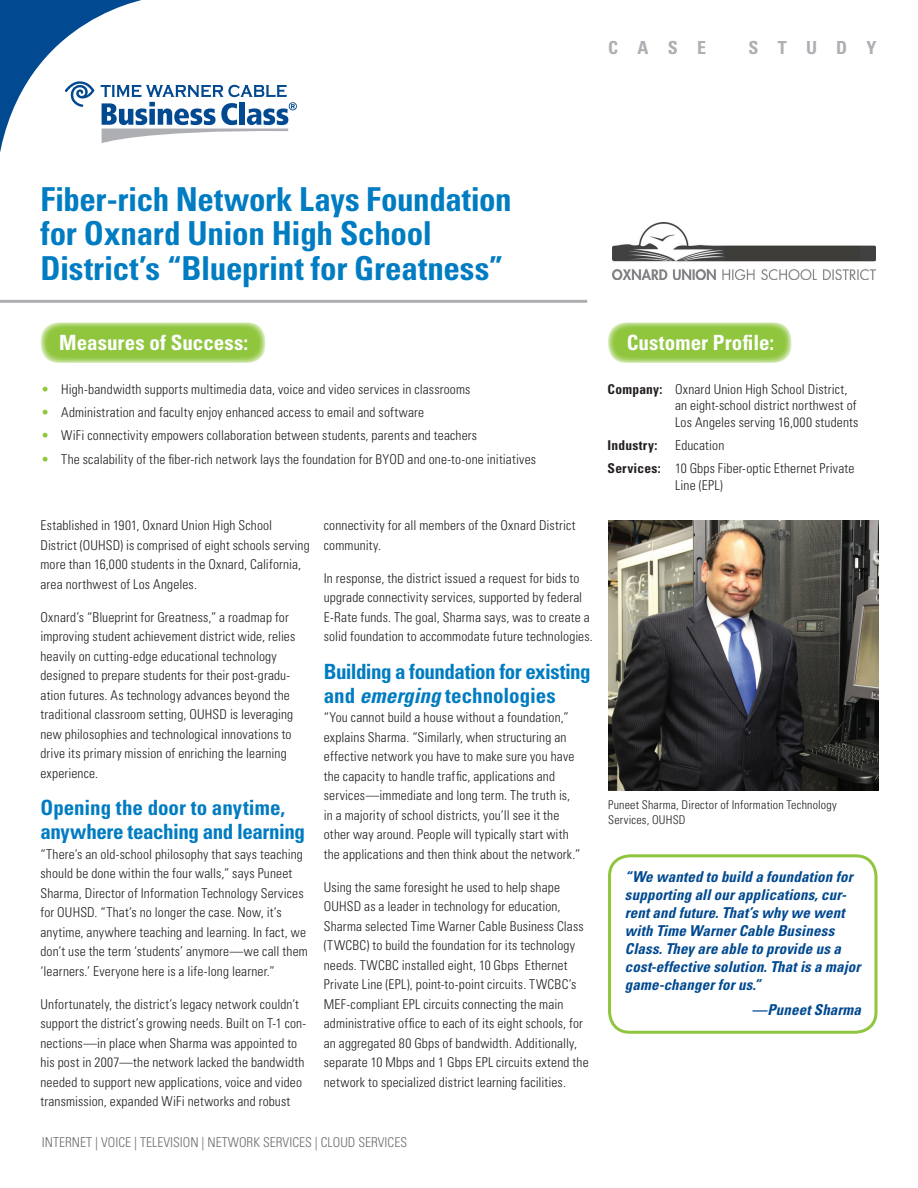
<style>
.page{position:relative;width:918px;height:1188px;background:#fff}
.page>*{position:absolute;margin:0;border:0;box-sizing:border-box;transform-origin:0 0}
.Headlines{font:700 condensed 33px/34.5px "Univers LT Std";letter-spacing:-.01em;color:#007cc2}
.Subheads{font:700 condensed 21px/24px "Univers LT Std";letter-spacing:-.015em;color:#007cc2}
.Success_Head{font:700 condensed 21px "Univers LT Std";letter-spacing:.005em;color:#fff}
.Eyebrow_Text{font:700 condensed 18px "Univers LT Std";letter-spacing:1.07em;color:#adafb3}
.Quotation_Text{font:italic 700 condensed 15px/18px "Univers LT Std";letter-spacing:.01em;color:#014990}
.Attribution_Text{font:italic 700 condensed 15px "Univers LT Std";letter-spacing:.01em;color:#014990}
.Text{font:300 condensed 13.5px/19.5px "Univers LT Std";letter-spacing:.01em;color:#231f20}
.Success_Text{font:300 condensed 13.5px "Univers LT Std";letter-spacing:.01em;color:#231f20}
.Profile_Text{font:300 condensed 13.5px/16.5px "Univers LT Std";letter-spacing:.015em;color:#231f20}
.t1{font:300 condensed 13.5px "Univers LT Std";color:#6c6d70}
.Profile_Text-2{font:700 condensed 13.5px "Univers LT Std";letter-spacing:.02em;color:#231f20}
.Photo_Caption{font:300 condensed 12px/15px "Univers LT Std";letter-spacing:.015em;color:#231f20}
.s1{color:#8fc63e}
.s2{font-style:italic}
.s3{font-weight:700}
</style>
<div class="page">
<svg style="left:213px;top:85px;width:84px;height:47px"></svg>
<img style="left:608px;top:520px;width:270px;height:270px">
<img style="left:612px;top:223px;width:264px;height:56px">
<svg style="left:40px;top:322px;width:226px;height:41px;background:#9bcc53"></svg>
<svg style="left:608px;top:322px;width:184px;height:41px;background:#9bcc53"></svg>
<div style="left:608px;top:854px;width:269px;height:180px;border:3px solid #8fc63e;border-radius:20px"></div>
<svg style="left:0;top:0;width:213px;height:153px"></svg>
<hr style="left:0;top:300px;width:587px;height:3px;background:#adafb3">
<p class="Headlines" style="left:40px;top:182px;width:473px">Fiber-rich Network Lays Foundation for Oxnard Union High School<br>District’s “Blueprint for Greatness”</p>
<p class="Eyebrow_Text" style="left:608px;top:36px;width:99px">CASE</p>
<p class="Eyebrow_Text" style="left:749px;top:36px;width:130px">STUDY</p>
<p class="Success_Head" style="left:59px;top:329px;width:191px">Measures of Success:</p>
<p class="Success_Head" style="left:627px;top:329px;width:149px">Customer Profile:</p>
<p class="Success_Text" style="left:41px;top:381px;width:431px"><span class="s1">•</span> High-bandwidth supports multimedia data, voice and video services in classrooms</p>
<p class="Success_Text" style="left:41px;top:404px;width:385px"><span class="s1">•</span> Administration and faculty enjoy enhanced access to email and software</p>
<p class="Success_Text" style="left:41px;top:427px;width:438px"><span class="s1">•</span> WiFi connectivity empowers collaboration between students, parents and teachers</p>
<p class="Success_Text" style="left:41px;top:451px;width:497px"><span class="s1">•</span> The scalability of the fiber-rich network lays the foundation for BYOD and one-to-one initiatives</p>
<p class="Text" style="left:40px;top:516px;width:271px">Established in 1901, Oxnard Union High School District (OUHSD) is comprised of eight schools serving more than 16,000 students in the Oxnard, California, area northwest of Los Angeles.</p>
<p class="Text" style="left:40px;top:607px;width:256px">Oxnard’s “Blueprint for Greatness,” a roadmap for improving student achievement district wide, relies heavily on cutting-edge educational technology designed to prepare students for their post-gradu&shy;ation futures. As technology advances beyond the traditional classroom setting, OUHSD is leveraging new philosophies and technological innovations to drive its primary mission of enriching the learning experience.</p>
<p class="Subheads" style="left:40px;top:796px;width:266px">Opening the door to anytime, anywhere teaching and learning</p>
<p class="Text" style="left:40px;top:844px;width:269px">“There’s an old-school philosophy that says teaching should be done within the four walls,” says Puneet Sharma, Director of Information Technology Services for OUHSD. “That’s no longer the case. Now, it’s anytime, anywhere teaching and learning. In fact, we don’t use the term ‘students’ anymore—we call them ‘learners.’ Everyone here is a life-long learner.”</p>
<p class="Text" style="left:40px;top:994px;width:267px">Unfortunately, the district’s legacy network couldn’t support the district’s growing needs. Built on T-1 con&shy;nections—in place when Sharma was appointed to his post in 2007—the network lacked the bandwidth needed to support new applications, voice and video transmission, expanded WiFi networks and robust</p>
<p class="Text" style="left:324px;top:516px;width:253px">connectivity for all members of the Oxnard District community.</p>
<p class="Text" style="left:324px;top:568px;width:271px">In response, the district issued a request for bids to upgrade connectivity services, supported by federal E-Rate funds. The goal, Sharma says, was to create a solid foundation to accommodate future technologies.</p>
<p class="Subheads" style="left:324px;top:659px;width:268px">Building a foundation for existing and <span class="s2">emerging</span> technologies</p>
<p class="Text" style="left:324px;top:708px;width:258px">“You cannot build a house without a foundation,” explains Sharma. “Similarly, when structuring an effective network you have to make sure you have the capacity to handle traffic, applications and services—immediate and long term. The truth is, in a majority of school districts, you’ll see it the other way around. People will typically start with the applications and then think about the network.”</p>
<p class="Text" style="left:324px;top:877px;width:266px">Using the same foresight he used to help shape OUHSD as a leader in technology for education, Sharma selected Time Warner Cable Business Class (TWCBC) to build the foundation for its technology needs. TWCBC installed eight, 10 Gbps Ethernet Private Line (EPL), point-to-point circuits. TWCBC’s MEF-compliant EPL circuits connecting the main administrative office to each of its eight schools, for an aggregated 80 Gbps of bandwidth. Additionally, separate 10 Mbps and 1 Gbps EPL circuits extend the network to specialized district learning facilities.</p>
<p class="t1" style="left:42px;top:1134px;width:367px">INTERNET | VOICE | TELEVISION | NETWORK SERVICES | CLOUD SERVICES</p>
<p class="Profile_Text" style="left:675px;top:381px;width:185px;text-indent:-68px"><span class="s3">Company:</span> Oxnard Union High School District, an eight-school district northwest of<br>Los Angeles serving 16,000 students</p>
<p class="Profile_Text-2" style="left:608px;top:437px;width:51px">Industry:</p>
<p class="Profile_Text" style="left:675px;top:437px;width:51px">Education</p>
<p class="Profile_Text" style="left:675px;top:460px;width:181px;text-indent:-68px"><span class="s3">Services:</span> 10 Gbps Fiber-optic Ethernet Private<br>Line (EPL)</p>
<p class="Photo_Caption" style="left:608px;top:797px;width:230px">Puneet Sharma, Director of Information Technology<br>Services, OUHSD</p>
<p class="Quotation_Text" style="left:625px;top:868px;width:237px">“We wanted to build a foundation for supporting all our applications, cur&shy;rent and future. That’s why we went with Time Warner Cable Business Class. They are able to provide us a cost-effective solution. That is a major game-changer for us.”</p>
<p class="Attribution_Text" style="left:752px;top:1000px;width:111px">—Puneet Sharma</p>
</div>
